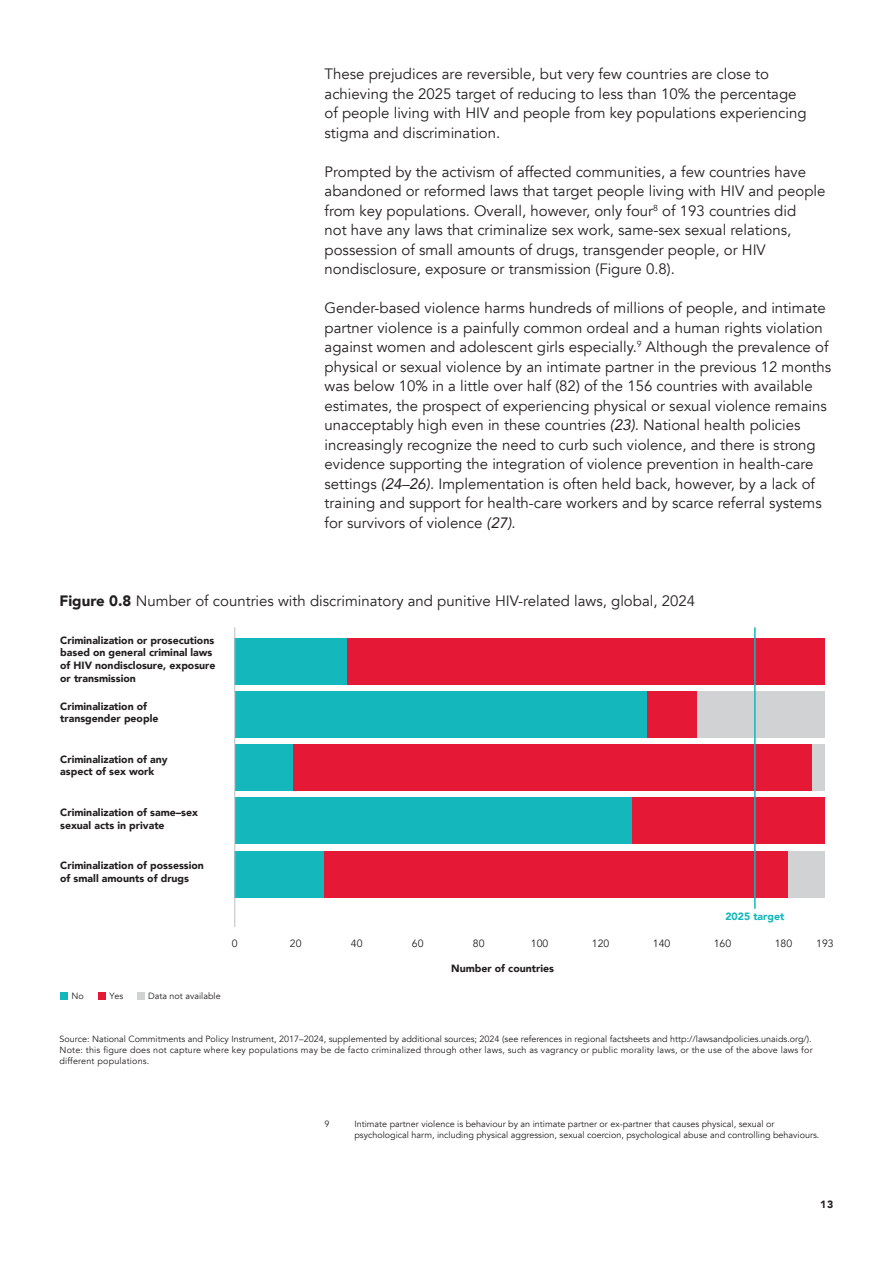
<style>
.page{position:relative;width:893px;height:1263px;background:#fff}
.page>*{position:absolute;margin:0;border:0;box-sizing:border-box;transform-origin:0 0}
.t1{font:15px/19.5px "Avenir";color:#231f20}
.t2{font:900 10.5px/12.6px "Avenir";color:#231f20}
.t3{font:10.5px "Avenir";color:#231f20}
.t4{font:900 10.5px "Avenir";color:#14b7bc}
.t5{font:9px/10.8px "Avenir";color:#231f20}
.s1{font-style:italic}
.s2{font-weight:900}
</style>
<div class="page">
<div style="left:235px;top:851px;width:89px;height:46px;background:#14b7bc"></div>
<div style="left:324px;top:851px;width:465px;height:46px;background:#e51836"></div>
<div style="left:789px;top:851px;width:36px;height:46px;background:#d1d2d4"></div>
<div style="left:235px;top:797px;width:398px;height:47px;background:#14b7bc"></div>
<div style="left:633px;top:797px;width:192px;height:47px;background:#e51836"></div>
<div style="left:235px;top:744px;width:58px;height:47px;background:#14b7bc"></div>
<div style="left:293px;top:744px;width:520px;height:47px;background:#e51836"></div>
<div style="left:813px;top:744px;width:12px;height:47px;background:#d1d2d4"></div>
<div style="left:235px;top:691px;width:413px;height:47px;background:#14b7bc"></div>
<div style="left:648px;top:691px;width:49px;height:47px;background:#e51836"></div>
<div style="left:697px;top:691px;width:128px;height:47px;background:#d1d2d4"></div>
<div style="left:235px;top:638px;width:113px;height:46px;background:#14b7bc"></div>
<div style="left:348px;top:638px;width:477px;height:46px;background:#e51836"></div>
<div style="left:98px;top:992px;width:8px;height:8px;background:#e51836"></div>
<div style="left:61px;top:992px;width:7px;height:8px;background:#14b7bc"></div>
<div style="left:138px;top:992px;width:7px;height:8px;background:#d1d2d4"></div>
<hr style="left:754px;top:627px;width:2px;height:282px;background:#14b7bc">
<hr style="left:235px;top:627px;width:1px;height:300px;background:#bcbdc0">
<p class="t1" style="left:325px;top:64px;width:484px">These prejudices are reversible, but very few countries are close to achieving the 2025 target of reducing to less than 10% the percentage of people living with HIV and people from key populations experiencing stigma and discrimination.</p>
<p class="t1" style="left:325px;top:162px;width:502px">Prompted by the activism of affected communities, a few countries have abandoned or reformed laws that target people living with HIV and people from key populations. Overall, however, only four<sup>8</sup> of 193 countries did<br>not have any laws that criminalize sex work, same-sex sexual relations, possession of small amounts of drugs, transgender people, or HIV nondisclosure, exposure or transmission (Figure 0.8).</p>
<p class="t1" style="left:325px;top:298px;width:508px">Gender-based violence harms hundreds of millions of people, and intimate partner violence is a painfully common ordeal and a human rights violation against women and adolescent girls especially.<sup>9</sup> Although the prevalence of physical or sexual violence by an intimate partner in the previous 12 months was below 10% in a little over half (82) of the 156 countries with available estimates, the prospect of experiencing physical or sexual violence remains unacceptably high even in these countries <span class="s1">(23)</span>. National health policies increasingly recognize the need to curb such violence, and there is strong evidence supporting the integration of violence prevention in health-care settings <span class="s1">(24–26)</span>. Implementation is often held back, however, by a lack of training and support for health-care workers and by scarce referral systems for survivors of violence <span class="s1">(27)</span>.</p>
<p class="t1" style="left:60px;top:591px;width:637px"><span class="s2">Figure 0.8</span> Number of countries with discriminatory and punitive HIV-related laws, global, 2024</p>
<p class="t2" style="left:60px;top:633px;width:157px">Criminalization or prosecutions based on general criminal laws of HIV nondisclosure, exposure or transmission</p>
<p class="t2" style="left:60px;top:699px;width:100px">Criminalization of transgender people</p>
<p class="t2" style="left:60px;top:753px;width:109px">Criminalization of any aspect of sex work</p>
<p class="t2" style="left:60px;top:806px;width:139px">Criminalization of same–sex sexual acts in private</p>
<p class="t2" style="left:60px;top:859px;width:145px">Criminalization of possession of small amounts of drugs</p>
<p class="t5" style="left:72px;top:991px;width:14px">No</p>
<p class="t5" style="left:109px;top:991px;width:16px">Yes</p>
<p class="t5" style="left:148px;top:991px;width:74px">Data not available</p>
<p class="t4" style="left:725px;top:907px;width:61px">2025 target</p>
<p class="t3" style="left:232px;top:937px;width:7px">0</p>
<p class="t3" style="left:290px;top:937px;width:13px">20</p>
<p class="t3" style="left:351px;top:937px;width:13px">40</p>
<p class="t3" style="left:412px;top:937px;width:13px">60</p>
<p class="t3" style="left:473px;top:937px;width:13px">80</p>
<p class="t3" style="left:531px;top:937px;width:19px">100</p>
<p class="t3" style="left:592px;top:937px;width:19px">120</p>
<p class="t3" style="left:653px;top:937px;width:19px">140</p>
<p class="t3" style="left:714px;top:937px;width:19px">160</p>
<p class="t3" style="left:775px;top:937px;width:19px">180</p>
<p class="t3" style="left:816px;top:937px;width:19px">193</p>
<p class="t2" style="left:451px;top:962px;width:104px">Number of countries</p>
<p class="t5" style="left:60px;top:1033px;width:755px;text-align:justify">Source: National Commitments and Policy Instrument, 2017–2024, supplemented by additional sources; 2024 (see references in regional factsheets and http://lawsandpolicies.unaids.org/).<br>Note: this figure does not capture where key populations may be de facto criminalized through other laws, such as vagrancy or public morality laws, or the use of the above laws for different populations.</p>
<p class="t5" style="left:325px;top:1118px;width:7px">9</p>
<p class="t5" style="left:354px;top:1118px;width:467px">Intimate partner violence is behaviour by an intimate partner or ex-partner that causes physical, sexual or psychological harm, including physical aggression, sexual coercion, psychological abuse and controlling behaviours.</p>
<p class="t2" style="left:820px;top:1197px;width:15px">13</p>
</div>
